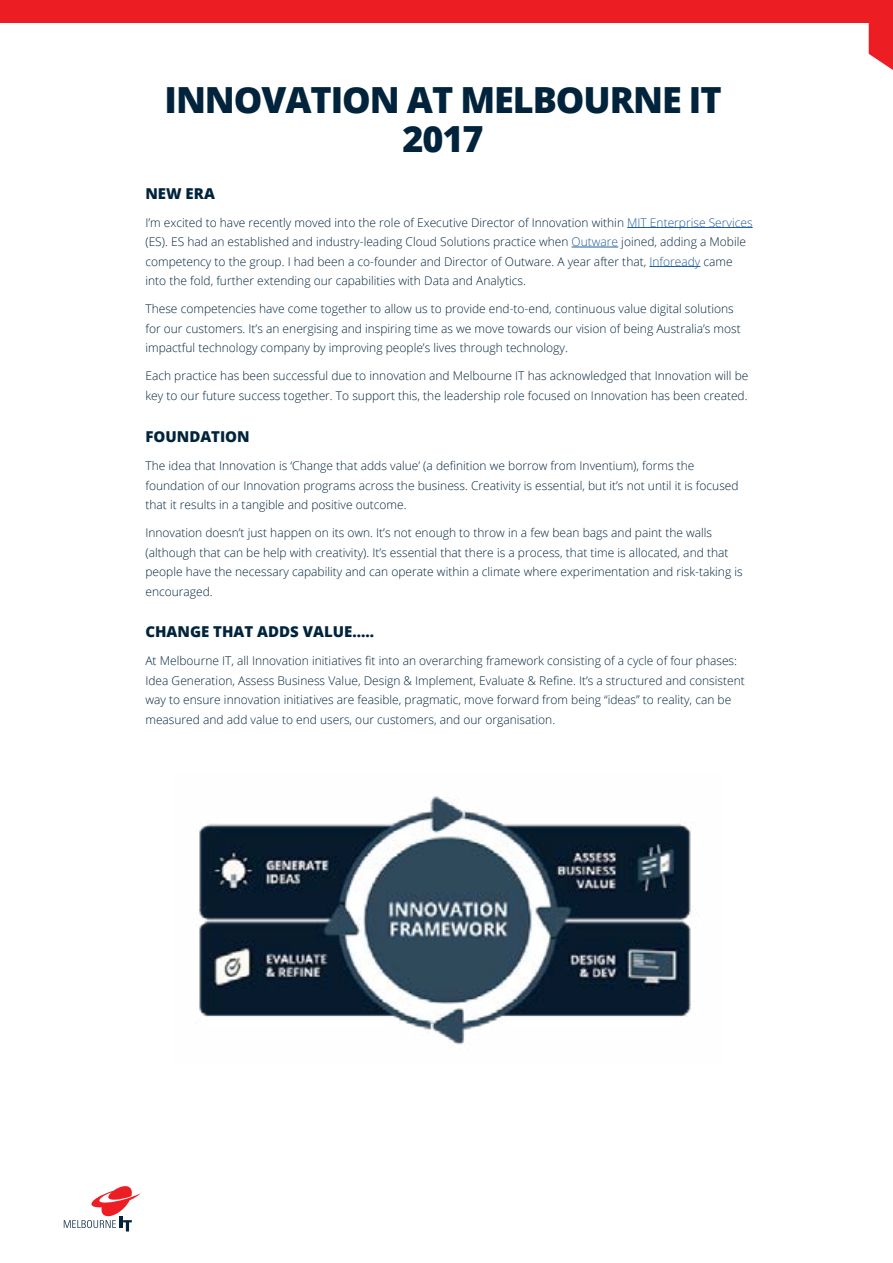
<style>
.page{position:relative;width:893px;height:1263px;background:#fff}
.page>*{position:absolute;margin:0;border:0;box-sizing:border-box;transform-origin:0 0}
.t1{font:800 36px/39px "Open Sans";letter-spacing:-.03em;color:#01243c;text-align:center}
.t2{font:800 15px "Open Sans";color:#01243c}
.t3{font:300 12px/19.5px "Open Sans";color:#01243c}
.s1{color:#215e9e}
</style>
<div class="page">
<div style="left:0;top:0;width:881px;height:22px;background:#ed1d24"></div>
<svg style="left:869px;top:0;width:24px;height:70px"></svg>
<svg style="left:64px;top:1186px;width:76px;height:45px"></svg>
<hr style="left:627px;top:227px;width:126px;height:1px;background:#215e9e">
<hr style="left:572px;top:247px;width:46px;height:1px;background:#215e9e">
<hr style="left:649px;top:266px;width:51px;height:1px;background:#215e9e">
<img style="left:195px;top:796px;width:503px;height:249px">
<h1 class="t1" style="left:165px;top:78px;width:559px">INNOVATION AT MELBOURNE IT<br>2017</h1>
<p class="t2" style="left:145px;top:182px;width:71px">NEW ERA</p>
<p class="t3" style="left:145px;top:212px;width:609px">I’m excited to have recently moved into the role of Executive Director of Innovation within <span class="s1">MIT Enterprise Services </span>(ES). ES had an established and industry-leading Cloud Solutions practice when <span class="s1">Outware</span> joined, adding a Mobile competency to the group. I had been a co-founder and Director of Outware. A year after that, <span class="s1">Infoready</span> came into the fold, further extending our capabilities with Data and Analytics.</p>
<p class="t3" style="left:145px;top:299px;width:597px">These competencies have come together to allow us to provide end-to-end, continuous value digital solutions for our customers. It’s an energising and inspiring time as we move towards our vision of being Australia’s most impactful technology company by improving people’s lives through technology.</p>
<p class="t3" style="left:145px;top:366px;width:604px">Each practice has been successful due to innovation and Melbourne IT has acknowledged that Innovation will be key to our future success together. To support this, the leadership role focused on Innovation has been created.</p>
<p class="t2" style="left:145px;top:426px;width:106px">FOUNDATION</p>
<p class="t3" style="left:145px;top:456px;width:595px">The idea that Innovation is ‘Change that adds value’ (a definition we borrow from Inventium), forms the foundation of our Innovation programs across the business. Creativity is essential, but it’s not until it is focused that it results in a tangible and positive outcome.</p>
<p class="t3" style="left:145px;top:523px;width:599px">Innovation doesn’t just happen on its own. It’s not enough to throw in a few bean bags and paint the walls (although that can be help with creativity). It’s essential that there is a process, that time is allocated, and that people have the necessary capability and can operate within a climate where experimentation and risk-taking is encouraged.</p>
<p class="t2" style="left:145px;top:620px;width:230px">CHANGE THAT ADDS VALUE…..</p>
<p class="t3" style="left:145px;top:651px;width:601px">At Melbourne IT, all Innovation initiatives fit into an overarching framework consisting of a cycle of four phases:<br>Idea Generation, Assess Business Value, Design &amp; Implement, Evaluate &amp; Refine. It’s a structured and consistent way to ensure innovation initiatives are feasible, pragmatic, move forward from being “ideas” to reality, can be measured and add value to end users, our customers, and our organisation.</p>
</div>
